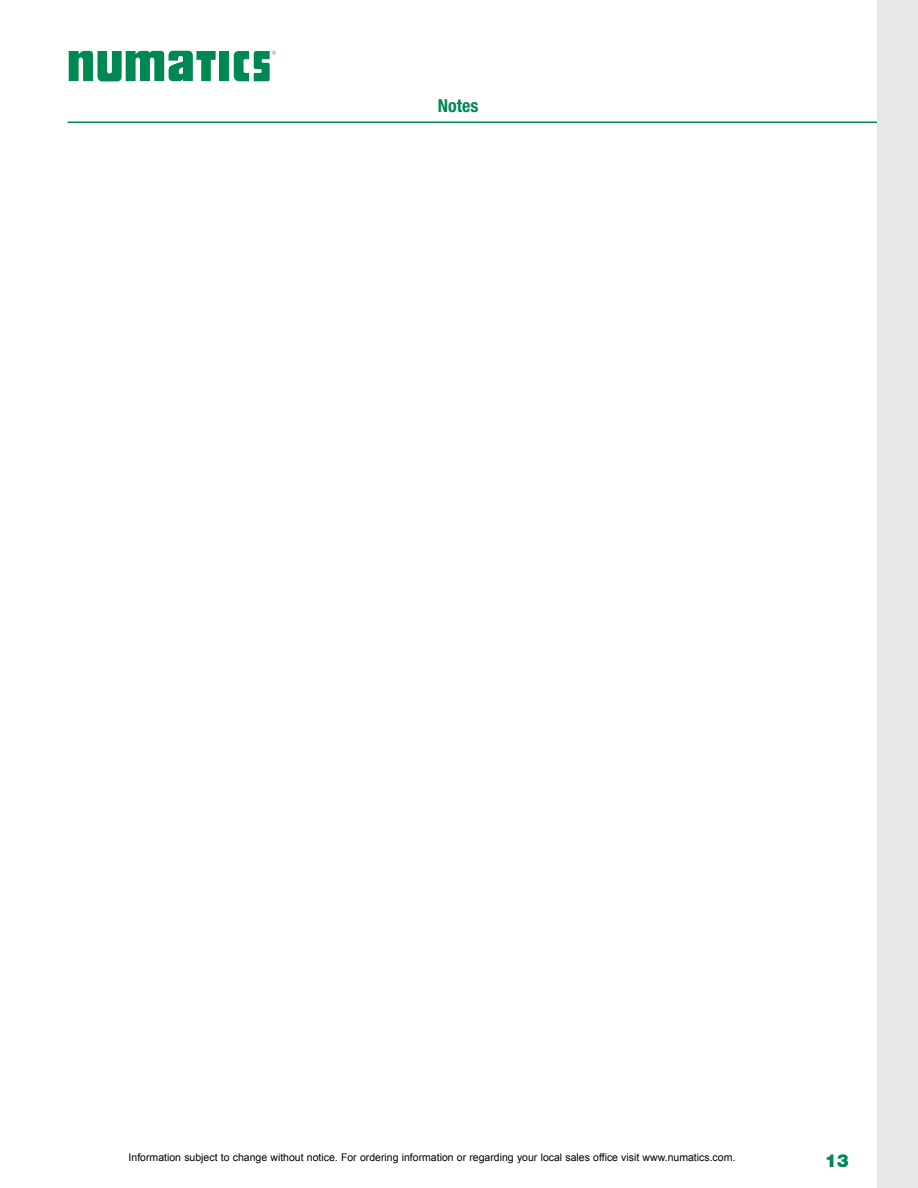
<style>
.page{position:relative;width:918px;height:1188px;background:#fff}
.page>*{position:absolute;margin:0;border:0;box-sizing:border-box;transform-origin:0 0}
.t1{font:700 condensed 18px "Helvetica Neue";color:#008852}
.t2{font:900 18px "Helvetica Neue";color:#008852}
.t3{font:10.5px "Arial";color:#000}
</style>
<div class="page">
<hr style="left:68px;top:121px;width:846px;height:2px;background:#008852">
<div style="left:878px;top:0;width:40px;height:1188px;background:#e6e7e8"></div>
<div style="left:219px;top:51px;width:10px;height:30px;background:#008852"></div>
<svg style="left:234px;top:51px;width:42px;height:30px"></svg>
<svg style="left:69px;top:51px;width:147px;height:30px"></svg>
<h1 class="t1" style="left:438px;top:95px;width:42px">Notes</h1>
<p class="t3" style="left:129px;top:1152px;width:608px">Information subject to change without notice. For ordering information or regarding your local sales office visit www.numatics.com.</p>
<h1 class="t2" style="left:825px;top:1150px;width:26px">13</h1>
</div>
